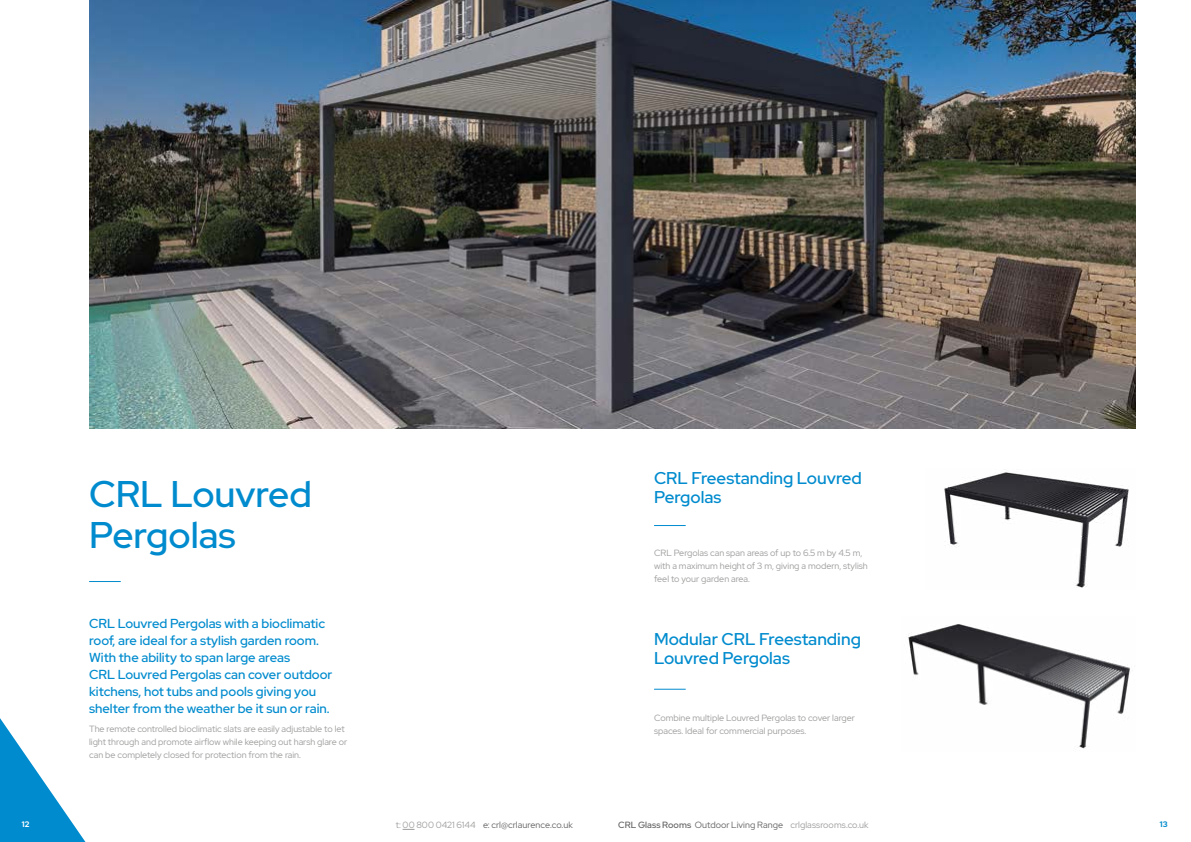
<style>
.page{position:relative;width:1191px;height:842px;background:#fff}
.page>*{position:absolute;margin:0;border:0;box-sizing:border-box;transform-origin:0 0}
.t1{font:500 37px/41px "Red Hat Display";color:#008bce}
.t2{font:500 17px/19px "Red Hat Display";color:#008bce}
.t3{font:500 13px/17px "Red Hat Display";color:#008bce}
.t4{font:9px/13px "Red Hat Display";color:#9d9d9c}
.t5{font:9px "Red Hat Display";letter-spacing:.005em;color:#646363}
.t6{font:700 8px "Red Hat Display";color:#fff}
.t7{font:700 8px "Red Hat Display";color:#008bce}
.s1{color:#9d9d9c}
.s2{font-weight:500;color:#646363}
.s3{color:#646363}
</style>
<div class="page">
<svg style="left:0;top:718px;width:86px;height:124px"></svg>
<svg style="left:402px;top:829px;width:12px;height:1px"></svg>
<hr style="left:89px;top:581px;width:32px;height:1px;background:#008bce">
<img style="left:89px;top:0;width:1046px;height:428px">
<hr style="left:654px;top:689px;width:31px;height:1px;background:#008bce">
<hr style="left:654px;top:525px;width:31px;height:1px;background:#008bce">
<img style="left:944px;top:472px;width:185px;height:116px">
<img style="left:908px;top:624px;width:222px;height:125px">
<h1 class="t1" style="left:89px;top:473px;width:224px">CRL Louvred<br>Pergolas</h1>
<p class="t3" style="left:89px;top:615px;width:245px">CRL Louvred Pergolas with a bioclimatic roof, are ideal for a stylish garden room.<br>With the ability to span large areas<br>CRL Louvred Pergolas can cover outdoor kitchens, hot tubs and pools giving you shelter from the weather be it sun or rain.</p>
<p class="t4" style="left:89px;top:722px;width:260px">The remote controlled bioclimatic slats are easily adjustable to let light through and promote airflow while keeping out harsh glare or can be completely closed for protection from the rain.</p>
<h2 class="t2" style="left:654px;top:468px;width:209px">CRL Freestanding Louvred<br>Pergolas</h2>
<p class="t4" style="left:654px;top:546px;width:215px">CRL Pergolas can span areas of up to 6.5 m by 4.5 m, with a maximum height of 3 m, giving a modern, stylish feel to your garden area.</p>
<h2 class="t2" style="left:654px;top:629px;width:208px">Modular CRL Freestanding<br>Louvred Pergolas</h2>
<p class="t4" style="left:654px;top:711px;width:202px">Combine multiple Louvred Pergolas to cover larger spaces. Ideal for commercial purposes.</p>
<p class="t6" style="left:22px;top:819px;width:9px">12</p>
<p class="t5" style="left:396px;top:819px;width:179px"><span class="s1">t: 00 800 0421 6144</span> e: crl@crlaurence.co.uk</p>
<p class="t4" style="left:618px;top:819px;width:252px"><span class="s2">CRL Glass Rooms</span> <span class="s3">Outdoor Living Range</span> crlglassrooms.co.uk</p>
<p class="t7" style="left:1159px;top:819px;width:9px">13</p>
</div>
